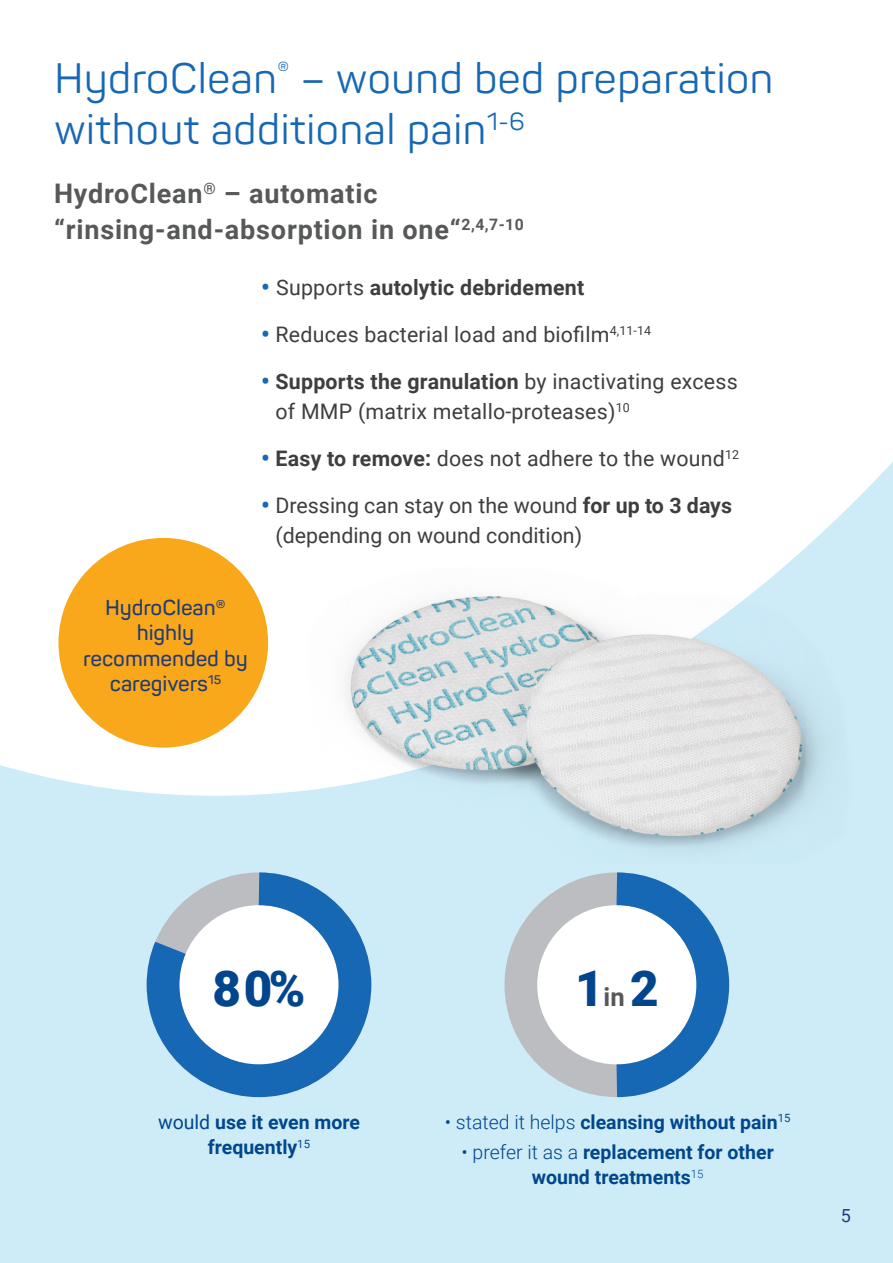
<style>
.page{position:relative;width:893px;height:1263px;background:#fff}
.page>*{position:absolute;margin:0;border:0;box-sizing:border-box;transform-origin:0 0}
.t1{font:900 49.35px "Roboto";color:#01468c}
.t2{font:42px/51px "Panton";color:#1768b4}
.t3{font:700 27px/36px "Roboto";letter-spacing:.03em;color:#57585a}
.t4{font:21.3px/30px "Roboto";letter-spacing:.01em;color:#3e3e3f}
.t5{font:600 21.3px/25.5px "Panton";letter-spacing:-.005em;color:#203b73;text-align:center}
.t6{font:700 21.3px "Roboto";letter-spacing:.01em;color:#3e3e3f}
.t7{font:700 19.5px/25.5px "Roboto";color:#01468c;text-align:center}
.t8{font:18px "Roboto";color:#203b73}
.s1{font-weight:400;font-size:28.5px;color:#1768b4}
.s2{font-weight:400}
.s3{font-size:28.5px;color:#1768b4}
.s4{font-weight:700}
.s5{font-weight:700;font-size:25.65px;color:#57585a}
.s6{font-weight:300}
</style>
<div class="page">
<div style="left:0;top:796px;width:893px;height:467px;background:#cdecf7"></div>
<svg style="left:0;top:462px;width:893px;height:334px"></svg>
<div style="left:304px;top:791px;width:27px;height:65px;background:#cdecf7"></div>
<img style="left:304px;top:567px;width:27px;height:45px">
<img style="left:304px;top:612px;width:27px;height:179px">
<img style="left:700px;top:567px;width:157px;height:297px">
<img style="left:647px;top:655px;width:53px;height:201px">
<img style="left:542px;top:699px;width:105px;height:165px">
<div style="left:384px;top:743px;width:158px;height:121px;background:#cdecf7"></div>
<div style="left:331px;top:787px;width:53px;height:69px;background:#cdecf7"></div>
<img style="left:331px;top:567px;width:402px;height:88px">
<img style="left:733px;top:567px;width:50px;height:44px">
<img style="left:331px;top:655px;width:301px;height:88px">
<img style="left:632px;top:655px;width:51px;height:44px">
<img style="left:331px;top:743px;width:201px;height:44px">
<svg style="left:130px;top:856px;width:258px;height:257px"></svg>
<svg style="left:520px;top:886px;width:198px;height:203px"></svg>
<div style="left:504px;top:872px;width:225px;height:225px;border:33px solid #bcbdc0;border-radius:50%"></div>
<svg style="left:584px;top:856px;width:161px;height:257px"></svg>
<div style="left:58px;top:538px;width:210px;height:210px;background:#f9a71b;border-radius:50%"></div>
<h2 class="t2" style="left:54px;top:57px;width:721px">HydroClean<sup>®</sup> – wound bed preparation without additional pain<sup>1-6</sup></h2>
<p class="t3" style="left:54px;top:176px;width:471px">HydroClean<sup>®</sup> – automatic “rinsing-and-absorption in one“<sup>2,4,7-10</sup></p>
<p class="t6" style="left:261px;top:275px;width:325px"><span class="s1">•</span> <span class="s2">Supports</span> autolytic debridement</p>
<p class="t4" style="left:261px;top:320px;width:392px"><span class="s3">•</span> Reduces bacterial load and biofilm<sup>4,11-14</sup></p>
<p class="t4" style="left:276px;top:367px;width:464px;text-indent:-15px"><span class="s3">•</span> <span class="s4">Supports the granulation</span> by inactivating excess of MMP (matrix metallo-proteases)<sup>10</sup></p>
<p class="t4" style="left:261px;top:444px;width:480px"><span class="s3">•</span> <span class="s4">Easy to remove:</span> does not adhere to the wound<sup>12</sup></p>
<p class="t4" style="left:276px;top:491px;width:458px;text-indent:-15px"><span class="s3">•</span> Dressing can stay on the wound <span class="s4">for up to 3 days </span>(depending on wound condition)</p>
<p class="t5" style="left:83px;top:596px;width:166px">HydroClean® highly recommended by caregivers<sup>15</sup></p>
<h1 class="t1" style="left:213px;top:960px;width:94px">80%</h1>
<p class="t7" style="left:158px;top:1109px;width:203px"><span class="s2">would</span> use it even more frequently<sup>15</sup></p>
<h1 class="t1" style="left:575px;top:960px;width:85px">1<span class="s5">in</span>2</h1>
<p class="t7" style="left:445px;top:1109px;width:347px"><span class="s6">• stated it helps</span> cleansing without pain<sup>15</sup></p>
<p class="t7" style="left:461px;top:1139px;width:314px"><span class="s6">• prefer it as a</span> replace ment for other wound treatments<sup>15</sup></p>
<p class="t8" style="left:841px;top:1205px;width:12px">5</p>
</div>
